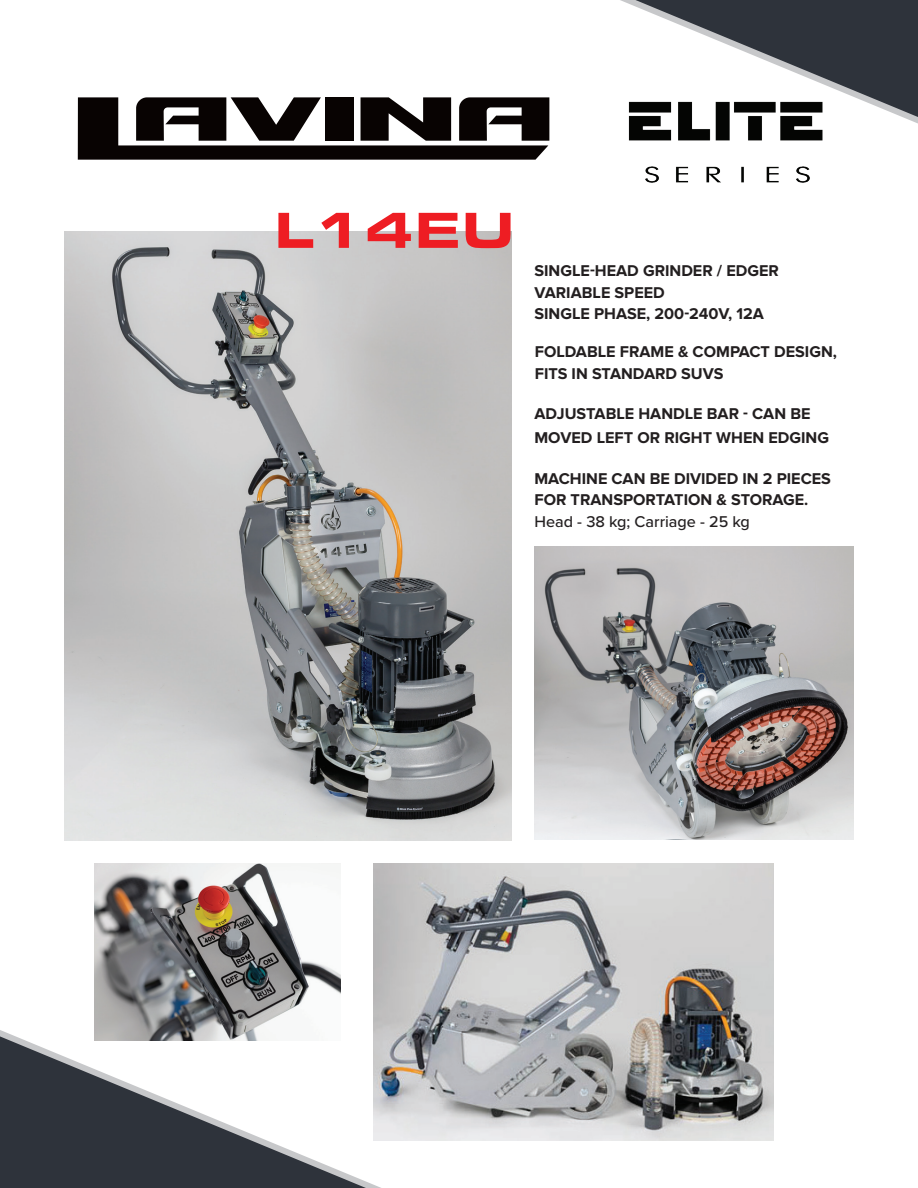
<style>
.page{position:relative;width:918px;height:1188px;background:#fff}
.page>*{position:absolute;margin:0;border:0;box-sizing:border-box;transform-origin:0 0}
.t1{font:900 52.5px "Eurostile Ext";color:#ee1d23}
.t2{font:700 16.2px/21.6px "Proxima Nova";color:#231f20}
.t3{font:500 16.2px "Proxima Nova";color:#231f20}
</style>
<div class="page">
<img style="left:64px;top:232px;width:448px;height:609px">
<img style="left:535px;top:546px;width:319px;height:294px">
<img style="left:94px;top:863px;width:247px;height:110px">
<img style="left:374px;top:863px;width:399px;height:278px">
<svg style="left:78px;top:97px;width:434px;height:63px"></svg>
<svg style="left:512px;top:0;width:406px;height:183px"></svg>
<svg style="left:0;top:973px;width:422px;height:215px"></svg>
<h1 class="t1" style="left:274px;top:191px;width:242px">L14EU</h1>
<p class="t2" style="left:534px;top:261px;width:246px">SINGLE-HEAD GRINDER / EDGER<br>VARIABLE SPEED<br>SINGLE PHASE, 200-240V, 12A</p>
<p class="t2" style="left:535px;top:342px;width:304px">FOLDABLE FRAME &amp; COMPACT DESIGN,<br>FITS IN STANDARD SUVS</p>
<p class="t2" style="left:534px;top:403px;width:296px;line-height:24px">ADJUSTABLE HANDLE BAR - CAN BE<br>MOVED LEFT OR RIGHT WHEN EDGING</p>
<p class="t2" style="left:534px;top:468px;width:298px">MACHINE CAN BE DIVIDED IN 2 PIECES<br>FOR TRANSPORTATION &amp; STORAGE.</p>
<p class="t3" style="left:534px;top:509px;width:217px">Head - 38 kg; Carriage - 25 kg</p>
</div>
